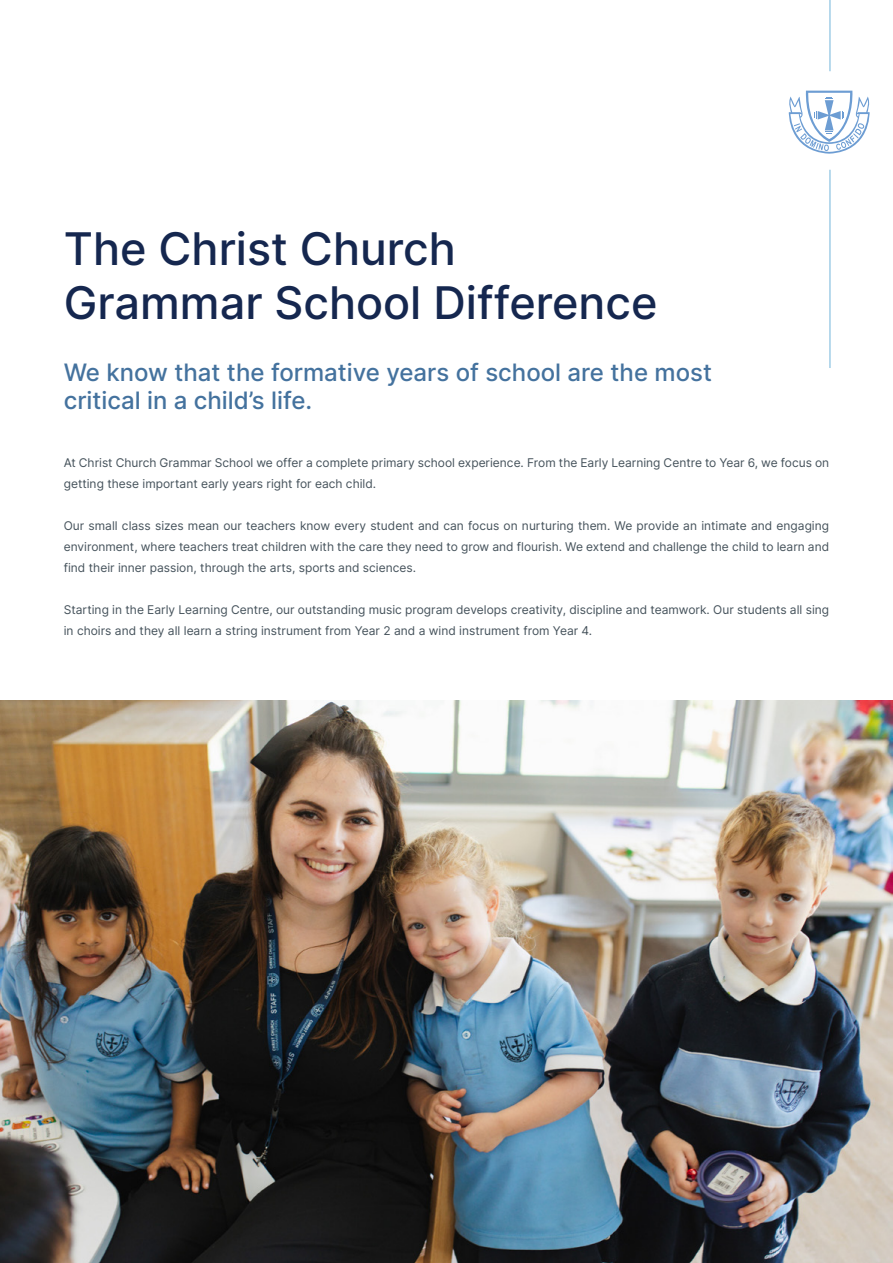
<style>
.page{position:relative;width:893px;height:1263px;background:#fff}
.page>*{position:absolute;margin:0;border:0;box-sizing:border-box;transform-origin:0 0}
.t1{font:500 45px/54px "Inter";color:#15274f}
.t2{font:500 24px/28.8px "Inter";color:#44729e}
.t3{font:12px/21px "Inter";color:#45525b}
</style>
<div class="page">
<img style="left:0;top:701px;width:893px;height:562px">
<svg style="left:789px;top:91px;width:81px;height:63px"></svg>
<hr style="left:829px;top:0;width:2px;height:71px;background:#a1cde6">
<hr style="left:829px;top:170px;width:2px;height:198px;background:#a1cde6">
<h1 class="t1" style="left:64px;top:220px;width:595px">The Christ Church<br>Grammar School Difference</h1>
<h2 class="t2" style="left:64px;top:357px;width:650px">We know that the formative years of school are the most critical in a child’s life.</h2>
<p class="t3" style="left:64px;top:451px;width:767px">At Christ Church Grammar School we offer a complete primary school experience. From the Early Learning Centre to Year 6, we focus on getting these important early years right for each child.</p>
<p class="t3" style="left:64px;top:514px;width:767px;text-align:justify">Our small class sizes mean our teachers know every student and can focus on nurturing them. We provide an intimate and engaging environment, where teachers treat children with the care they need to grow and flourish. We extend and challenge the child to learn and find their inner passion, through the arts, sports and sciences.</p>
<p class="t3" style="left:64px;top:598px;width:767px">Starting in the Early Learning Centre, our outstanding music program develops creativity, discipline and teamwork. Our students all sing in choirs and they all learn a string instrument from Year 2 and a wind instrument from Year 4.</p>
</div>
